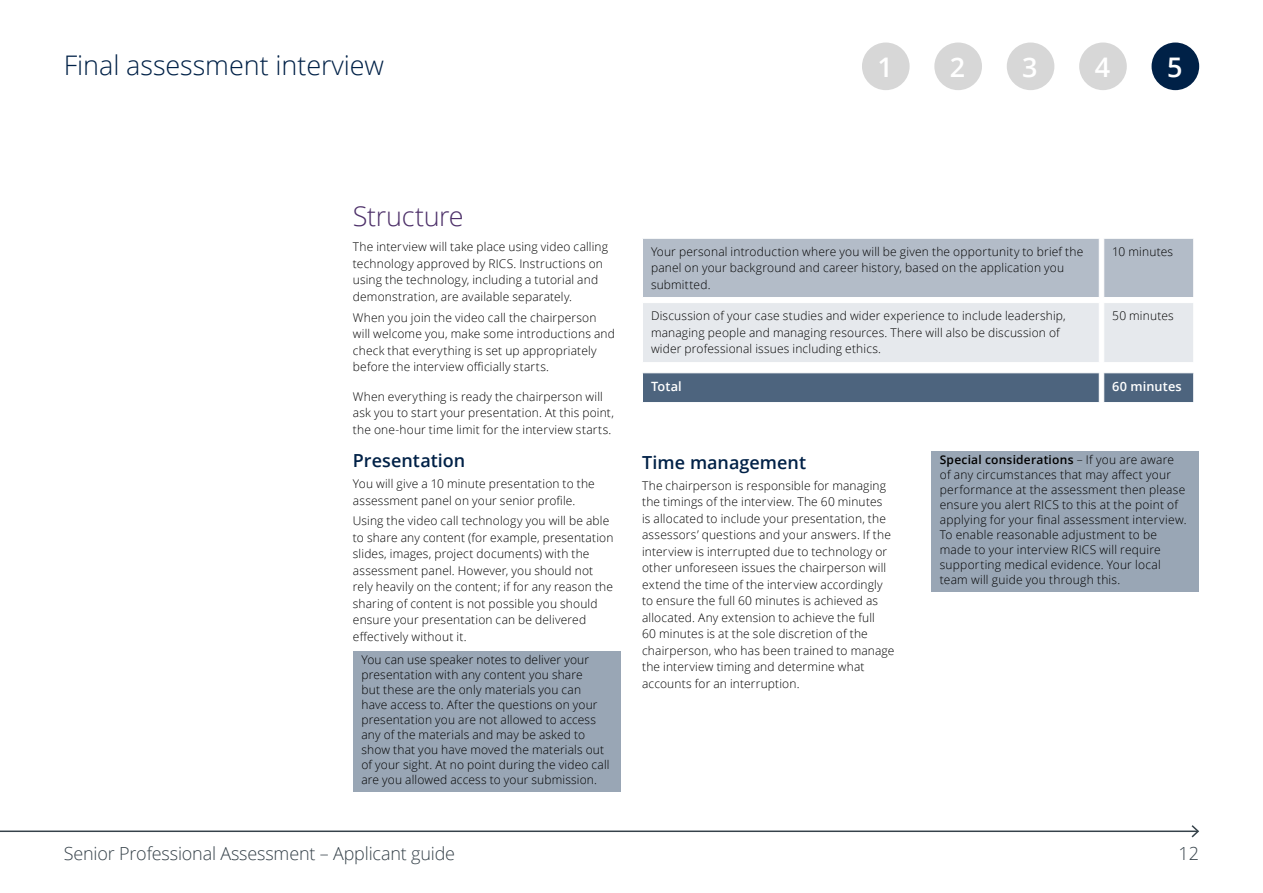
<style>
.page{position:relative;width:1263px;height:893px;background:#fff}
.page>*{position:absolute;margin:0;border:0;box-sizing:border-box;transform-origin:0 0}
.t1{font:300 27px "Open Sans";letter-spacing:-.005em;color:#002147}
.t2{font:300 27px "Open Sans";letter-spacing:-.015em;color:#4d3069}
.t3{font:600 27px "Open Sans";color:#fff}
.t4{font:300 18px "Open Sans";letter-spacing:-.01em;color:#36424a}
.t5{font:600 18px "Open Sans";color:#002147}
.t6{font:600 12.75px "Open Sans";letter-spacing:.01em;color:#fff}
.t7{font:300 12px/16.5px "Open Sans";letter-spacing:.015em;color:#000}
.s1{font-weight:600}
</style>
<div class="page">
<hr style="left:0;top:830px;width:1198px;height:2px;background:#36424a">
<svg style="left:1190px;top:825px;width:9px;height:13px"></svg>
<div style="left:1151px;top:43px;width:48px;height:47px;background:#002147;border-radius:50%"></div>
<div style="left:934px;top:43px;width:48px;height:47px;background:#d7d7d7;border-radius:50%"></div>
<div style="left:862px;top:43px;width:47px;height:47px;background:#d7d7d7;border-radius:50%"></div>
<div style="left:1079px;top:43px;width:48px;height:47px;background:#d7d7d7;border-radius:50%"></div>
<div style="left:1007px;top:43px;width:47px;height:47px;background:#d7d7d7;border-radius:50%"></div>
<div style="left:353px;top:651px;width:268px;height:140px;background:#99a6b5"></div>
<svg style="left:642px;top:238px;width:552px;height:164px;background:#bcc4ce"></svg>
<div style="left:931px;top:451px;width:268px;height:140px;background:#99a6b5"></div>
<h1 class="t1" style="left:64px;top:47px;width:322px">Final assessment interview</h1>
<h1 class="t3" style="left:877px;top:48px;width:17px">1</h1>
<h1 class="t3" style="left:950px;top:48px;width:17px">2</h1>
<h1 class="t3" style="left:1022px;top:48px;width:17px">3</h1>
<h1 class="t3" style="left:1095px;top:48px;width:17px">4</h1>
<h1 class="t3" style="left:1167px;top:48px;width:17px">5</h1>
<h1 class="t2" style="left:353px;top:198px;width:112px">Structure</h1>
<p class="t7" style="left:353px;top:239px;width:257px">The interview will take place using video calling technology approved by RICS. Instructions on using the technology, including a tutorial and demonstration, are available separately.</p>
<p class="t7" style="left:353px;top:309px;width:263px">When you join the video call the chairperson will welcome you, make some introductions and check that everything is set up appropriately before the interview officially starts.</p>
<p class="t7" style="left:353px;top:388px;width:262px">When everything is ready the chairperson will ask you to start your presentation. At this point, the one-hour time limit for the interview starts.</p>
<h2 class="t5" style="left:353px;top:448px;width:114px">Presentation</h2>
<p class="t7" style="left:353px;top:475px;width:243px">You will give a 10 minute presentation to the assessment panel on your senior profile.</p>
<p class="t7" style="left:353px;top:512px;width:262px">Using the video call technology you will be able to share any content (for example, presentation slides, images, project documents) with the assessment panel. However, you should not rely heavily on the content; if for any reason the sharing of content is not possible you should ensure your presentation can be delivered effectively without it.</p>
<p class="t7" style="left:361px;top:652px;width:250px;line-height:15px">You can use speaker notes to deliver your presentation with any content you share<br>but these are the only materials you can have access to. After the questions on your presentation you are not allowed to access any of the materials and may be asked to show that you have moved the materials out of your sight. At no point during the video call are you allowed access to your submission.</p>
<p class="t7" style="left:651px;top:243px;width:434px">Your personal introduction where you will be given the opportunity to brief the panel on your background and career history, based on the application you submitted.</p>
<p class="t7" style="left:1112px;top:243px;width:62px">10 minutes</p>
<p class="t7" style="left:651px;top:307px;width:416px">Discussion of your case studies and wider experience to include leadership, managing people and managing resources. There will also be discussion of wider professional issues including ethics.</p>
<p class="t7" style="left:1112px;top:307px;width:63px">50 minutes</p>
<p class="t6" style="left:651px;top:378px;width:32px">Total</p>
<p class="t6" style="left:1112px;top:378px;width:71px">60 minutes</p>
<h2 class="t5" style="left:642px;top:450px;width:165px">Time management</h2>
<p class="t7" style="left:642px;top:477px;width:254px">The chairperson is responsible for managing the timings of the interview. The 60 minutes<br>is allocated to include your presentation, the assessors’ questions and your answers. If the interview is interrupted due to technology or other unforeseen issues the chairperson will extend the time of the interview accordingly to ensure the full 60 minutes is achieved as allocated. Any extension to achieve the full<br>60 minutes is at the sole discretion of the chairperson, who has been trained to manage the interview timing and determine what accounts for an interruption.</p>
<p class="t7" style="left:940px;top:452px;width:248px;line-height:15px"><span class="s1">Special considerations</span> – If you are aware of any circumstances that may affect your performance at the assessment then please ensure you alert RICS to this at the point of applying for your final assessment interview.<br>To enable reasonable adjustment to be made to your interview RICS will require supporting medical evidence. Your local team will guide you through this.</p>
<h2 class="t4" style="left:64px;top:841px;width:393px">Senior Professional Assessment – Applicant guide</h2>
<h2 class="t4" style="left:1179px;top:841px;width:22px">12</h2>
</div>
